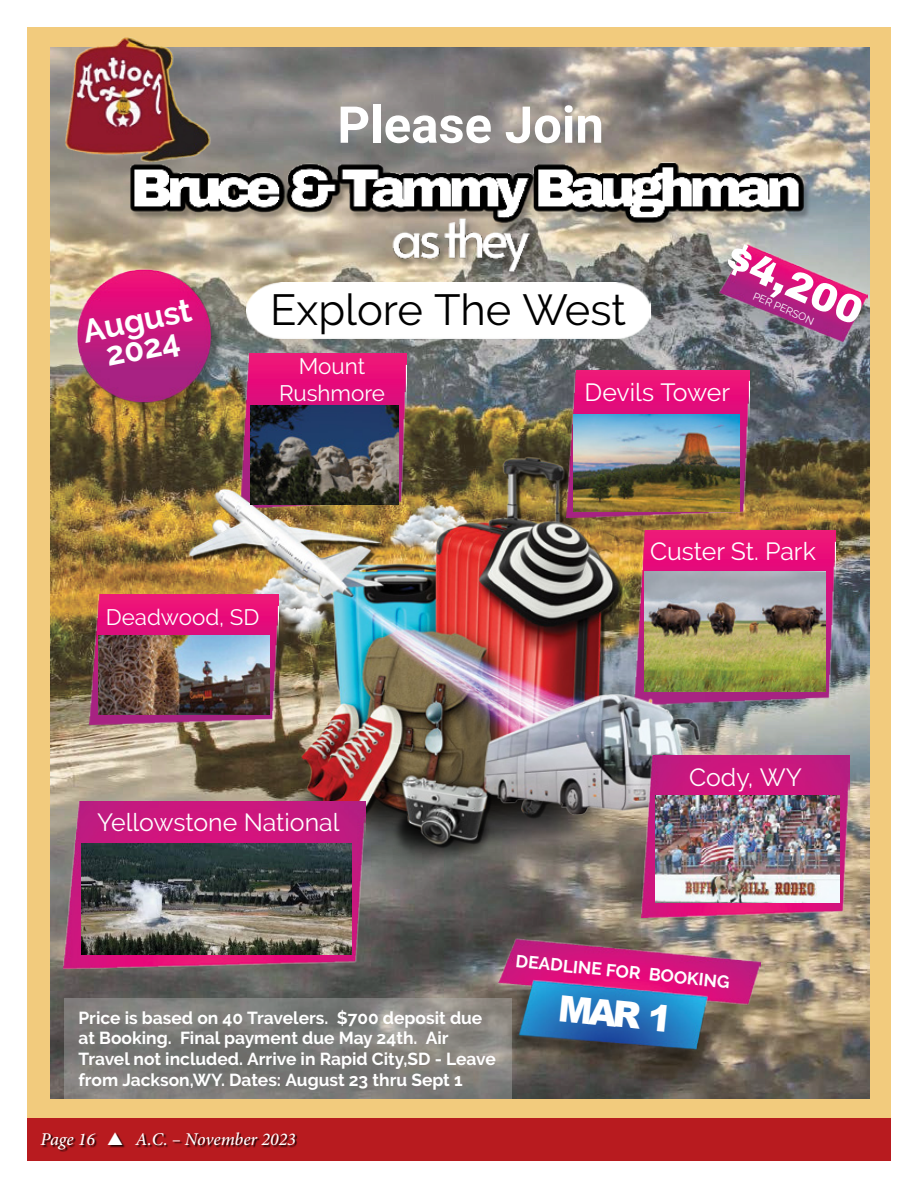
<style>
.page{position:relative;width:918px;height:1188px;background:#fff}
.page>*{position:absolute;margin:0;border:0;box-sizing:border-box;transform-origin:0 0}
.t1{font:700 50.85px "Roboto";color:#fff}
.t2{font:43.5px "Raleway";color:#000}
.t3{font:900 39.75px "Archivo";color:#fff}
.t4{font:900 36.3px "Arial";color:#fff}
.t5{font:700 32.25px/28px "Raleway";color:#fff;text-align:center}
.t6{font:24.75px "Raleway";color:#fff}
.t7{font:22.35px/26.8px "Raleway";color:#fff;text-align:center}
.t8{font:italic 500 18px "Minion Pro";color:#fff}
.t9{font:700 17.55px "Raleway";color:#fff}
.t10{font:700 17.4px/20.9px "Raleway";color:#fff}
.t11{font:10.65px "Raleway";color:#fff}
</style>
<div class="page">
<div style="left:27px;top:27px;width:864px;height:1092px;background:#f2cb7d"></div>
<img style="left:50px;top:47px;width:819px;height:1051px">
<img style="left:366px;top:828px;width:262px;height:35px">
<img style="left:390px;top:849px;width:103px;height:21px">
<img style="left:406px;top:405px;width:282px;height:251px">
<img style="left:67px;top:321px;width:154px;height:92px">
<img style="left:719px;top:321px;width:148px;height:24px">
<img style="left:50px;top:113px;width:820px;height:45px">
<img style="left:247px;top:321px;width:404px;height:18px">
<img style="left:498px;top:938px;width:262px;height:68px">
<img style="left:503px;top:962px;width:220px;height:106px">
<img style="left:64px;top:37px;width:153px;height:121px">
<img style="left:241px;top:353px;width:165px;height:99px">
<img style="left:184px;top:452px;width:440px;height:397px">
<img style="left:250px;top:405px;width:149px;height:100px">
<img style="left:251px;top:407px;width:149px;height:99px">
<img style="left:566px;top:371px;width:184px;height:147px">
<img style="left:575px;top:415px;width:166px;height:97px">
<img style="left:635px;top:530px;width:200px;height:175px">
<img style="left:646px;top:573px;width:180px;height:120px">
<img style="left:89px;top:595px;width:190px;height:129px">
<img style="left:99px;top:635px;width:171px;height:79px">
<img style="left:482px;top:680px;width:222px;height:148px">
<img style="left:642px;top:755px;width:208px;height:162px">
<img style="left:656px;top:795px;width:183px;height:108px">
<img style="left:64px;top:801px;width:302px;height:167px">
<img style="left:81px;top:844px;width:271px;height:110px">
<img style="left:50px;top:158px;width:820px;height:163px">
<svg style="left:64px;top:998px;width:448px;height:100px;background:#7f7e7b"></svg>
<div style="left:27px;top:1119px;width:864px;height:42px;background:#b81b1f"></div>
<div style="left:42px;top:1133px;width:256px;height:19px;background:#000;opacity:.75"></div>
<p class="t5" style="left:80px;top:318px;width:112px;rotate:-12deg">August<br>2024</p>
<p class="t1" style="left:337px;top:89px;width:268px">Please Join</p>
<p class="t2" style="left:270px;top:285px;width:358px">Explore The West</p>
<p class="t3" style="left:738px;top:232px;width:147px;rotate:24deg">$4,200</p>
<p class="t11" style="left:756px;top:289px;width:67px;rotate:24deg">PER PERSON</p>
<p class="t7" style="left:279px;top:353px;width:107px">Mount<br>Rushmore</p>
<p class="t6" style="left:585px;top:378px;width:147px">Devils Tower</p>
<p class="t7" style="left:106px;top:603px;width:155px">Deadwood, SD</p>
<p class="t6" style="left:650px;top:537px;width:167px">Custer St. Park</p>
<p class="t6" style="left:689px;top:763px;width:114px">Cody, WY</p>
<p class="t6" style="left:97px;top:808px;width:244px">Yellowstone National</p>
<p class="t10" style="left:78px;top:1007px;width:419px">Price is based on 40 Travelers. $700 deposit due at Booking. Final payment due May 24th. Air Travel not included. Arrive in Rapid City,SD - Leave from Jackson,WY. Dates: August 23 thru Sept 1</p>
<p class="t8" style="left:40px;top:1127px;width:257px">Page 16 ▲ A.C. – November 2023</p>
<p class="t9" style="left:517px;top:950px;width:217px;rotate:6deg">DEADLINE FOR BOOKING</p>
<p class="t4" style="left:561px;top:982px;width:115px;rotate:6deg">MAR 1</p>
</div>
